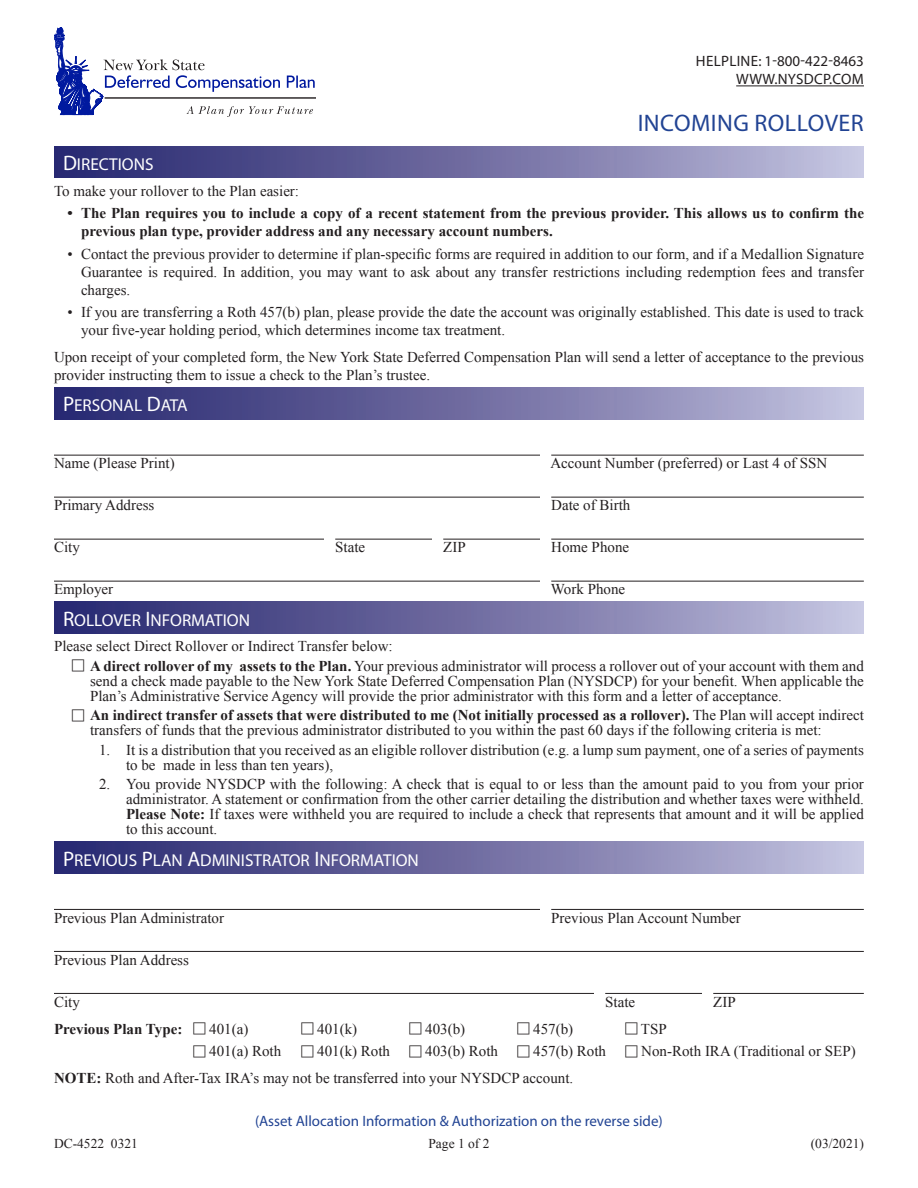
<style>
.page{position:relative;width:918px;height:1188px;background:#fff}
.page>*{position:absolute;margin:0;border:0;box-sizing:border-box;transform-origin:0 0}
.Main_Title{font:24px "Myriad Pro";letter-spacing:.02em;color:#214393}
.Section_Header{font:17.25px "Myriad Pro Regular SC820";color:#fff}
.Field_Label{font:15px/15px "Times New Roman";color:#231f20}
.Field_Label-2{font:700 15px/18px "Times New Roman";color:#231f20}
.Main_Title-2{font:15px "Myriad Pro";color:#214393}
.Helpline_and_Website{font:15px "Myriad Pro";letter-spacing:.02em;color:#231f20}
.t1{font:13.5px "Times New Roman";color:#231f20}
.s1{font-size:21px}
.s2{font-weight:700}
</style>
<div class="page">
<div style="left:54px;top:388px;width:810px;height:31px;background:linear-gradient(to right,#22216b,#c1bedc)"></div>
<hr style="left:54px;top:455px;width:486px;height:1px;background:#231f20">
<hr style="left:551px;top:455px;width:313px;height:1px;background:#231f20">
<hr style="left:54px;top:497px;width:486px;height:1px;background:#231f20">
<hr style="left:551px;top:497px;width:313px;height:1px;background:#231f20">
<hr style="left:54px;top:539px;width:270px;height:1px;background:#231f20">
<hr style="left:335px;top:539px;width:97px;height:1px;background:#231f20">
<hr style="left:443px;top:539px;width:97px;height:1px;background:#231f20">
<hr style="left:551px;top:539px;width:313px;height:1px;background:#231f20">
<hr style="left:54px;top:581px;width:486px;height:1px;background:#231f20">
<hr style="left:551px;top:581px;width:313px;height:1px;background:#231f20">
<div style="left:54px;top:842px;width:810px;height:31px;background:linear-gradient(to right,#22216b,#c1bedc)"></div>
<hr style="left:54px;top:909px;width:486px;height:1px;background:#231f20">
<hr style="left:551px;top:909px;width:313px;height:1px;background:#231f20">
<hr style="left:54px;top:951px;width:810px;height:1px;background:#231f20">
<hr style="left:54px;top:993px;width:540px;height:1px;background:#231f20">
<hr style="left:605px;top:993px;width:97px;height:1px;background:#231f20">
<hr style="left:713px;top:993px;width:151px;height:1px;background:#231f20">
<hr style="left:736px;top:86px;width:128px;height:1px;background:#231f20">
<svg style="left:54px;top:27px;width:261px;height:90px"></svg>
<div style="left:54px;top:146px;width:810px;height:32px;background:linear-gradient(to right,#22216b,#c1bedc)"></div>
<div style="left:54px;top:602px;width:810px;height:31px;background:linear-gradient(to right,#22216b,#c1bedc)"></div>
<p class="Helpline_and_Website" style="left:696px;top:52px;width:170px">HELPLINE: 1-800-422-8463</p>
<p class="Helpline_and_Website" style="left:736px;top:70px;width:129px">WWW.NYSDCP.COM</p>
<p class="Main_Title" style="left:638px;top:108px;width:227px">INCOMING ROLLOVER</p>
<p class="Section_Header" style="left:63px;top:153px;width:92px"><span class="s1">D</span>IRECTIONS</p>
<p class="Field_Label" style="left:54px;top:183px;width:247px">To make your rollover to the Plan easier:</p>
<p class="Field_Label-2" style="left:81px;top:204px;width:785px;text-indent:-14px">• The Plan requires you to include a copy of a recent statement from the previous provider. This allows us to confirm the previous plan type, provider address and any necessary account numbers.</p>
<p class="Field_Label" style="left:81px;top:244px;width:785px;line-height:18px;text-align:justify;text-indent:-14px">• Contact the previous provider to determine if plan-specific forms are required in addition to our form, and if a Medallion Signature Guarantee is required. In addition, you may want to ask about any transfer restrictions including redemption fees and transfer charges.</p>
<p class="Field_Label" style="left:81px;top:303px;width:784px;line-height:18px;text-indent:-14px">• If you are transferring a Roth 457(b) plan, please provide the date the account was originally established. This date is used to track your five-year holding period, which determines income tax treatment.</p>
<p class="Field_Label" style="left:54px;top:348px;width:812px;line-height:18px">Upon receipt of your completed form, the New York State Deferred Compensation Plan will send a letter of acceptance to the previous provider instructing them to issue a check to the Plan’s trustee.</p>
<p class="Section_Header" style="left:63px;top:395px;width:126px"><span class="s1">P</span>ERSONAL <span class="s1">D</span>ATA</p>
<p class="Field_Label" style="left:54px;top:456px;width:122px">Name (Please Print)</p>
<p class="Field_Label" style="left:550px;top:456px;width:279px">Account Number (preferred) or Last 4 of SSN</p>
<p class="Field_Label" style="left:54px;top:498px;width:102px">Primary Address</p>
<p class="Field_Label" style="left:551px;top:498px;width:81px">Date of Birth</p>
<p class="Field_Label" style="left:54px;top:540px;width:27px">City</p>
<p class="Field_Label" style="left:335px;top:540px;width:31px">State</p>
<p class="Field_Label" style="left:443px;top:540px;width:24px">ZIP</p>
<p class="Field_Label" style="left:551px;top:540px;width:79px">Home Phone</p>
<p class="Field_Label" style="left:54px;top:582px;width:61px">Employer</p>
<p class="Field_Label" style="left:551px;top:582px;width:76px">Work Phone</p>
<p class="Section_Header" style="left:63px;top:609px;width:189px"><span class="s1">R</span>OLLOVER <span class="s1">I</span> NFORMATION</p>
<p class="Field_Label" style="left:54px;top:639px;width:340px">Please select Direct Rollover or Indirect Transfer below:</p>
<p class="Field_Label" style="left:90px;top:658px;width:775px;text-align:justify"><span class="s2">A direct rollover of my assets to the Plan.</span> Your previous administrator will process a rollover out of your account with them and send a check made payable to the New York State Deferred Compensation Plan (NYSDCP) for your benefit. When applicable the Plan’s Administrative Service Agency will provide the prior administrator with this form and a letter of acceptance.</p>
<p class="Field_Label" style="left:90px;top:708px;width:775px"><span class="s2">An indirect transfer of assets that were distributed to me (Not initially processed as a rollover).</span> The Plan will accept indirect transfers of funds that the previous administrator distributed to you within the past 60 days if the following criteria is met:</p>
<p class="Field_Label" style="left:126px;top:742px;width:739px;text-indent:-27px">1. It is a distribution that you received as an eligible rollover distribution (e.g. a lump sum payment, one of a series of payments to be made in less than ten years),</p>
<p class="Field_Label" style="left:126px;top:777px;width:739px;text-align:justify;text-indent:-27px">2. You provide NYSDCP with the following: A check that is equal to or less than the amount paid to you from your prior administrator. A statement or confirmation from the other carrier detailing the distribution and whether taxes were withheld.<br><span class="s2">Please Note:</span> If taxes were withheld you are required to include a check that represents that amount and it will be applied to this account.</p>
<p class="Section_Header" style="left:63px;top:849px;width:357px"><span class="s1">P</span>REVIOUS <span class="s1">P</span>LAN <span class="s1">A</span>DMINISTRATOR <span class="s1">I</span> NFORMATION</p>
<p class="Field_Label" style="left:54px;top:910px;width:172px">Previous Plan Administrator</p>
<p class="Field_Label" style="left:551px;top:910px;width:191px">Previous Plan Account Number</p>
<p class="Field_Label" style="left:54px;top:952px;width:137px">Previous Plan Address</p>
<p class="Field_Label" style="left:54px;top:994px;width:27px">City</p>
<p class="Field_Label" style="left:605px;top:994px;width:31px">State</p>
<p class="Field_Label" style="left:713px;top:994px;width:24px">ZIP</p>
<p class="Field_Label-2" style="left:54px;top:1019px;width:130px">Previous Plan Type:</p>
<p class="Field_Label" style="left:209px;top:1021px;width:41px">401(a)</p>
<p class="Field_Label" style="left:317px;top:1021px;width:41px">401(k)</p>
<p class="Field_Label" style="left:425px;top:1021px;width:41px">403(b)</p>
<p class="Field_Label" style="left:533px;top:1021px;width:41px">457(b)</p>
<p class="Field_Label" style="left:641px;top:1021px;width:27px">TSP</p>
<p class="Field_Label" style="left:209px;top:1044px;width:74px">401(a) Roth</p>
<p class="Field_Label" style="left:317px;top:1044px;width:74px">401(k) Roth</p>
<p class="Field_Label" style="left:425px;top:1044px;width:74px">403(b) Roth</p>
<p class="Field_Label" style="left:533px;top:1044px;width:74px">457(b) Roth</p>
<p class="Field_Label" style="left:641px;top:1044px;width:216px">Non-Roth IRA (Traditional or SEP)</p>
<p class="Field_Label" style="left:54px;top:1071px;width:521px"><span class="s2">NOTE:</span> Roth and After-Tax IRA’s may not be transferred into your NYSDCP account.</p>
<p class="Main_Title-2" style="left:255px;top:1112px;width:409px">(Asset Allocation Information &amp; Authorization on the reverse side)</p>
<p class="t1" style="left:54px;top:1134px;width:85px">DC-4522 0321</p>
<p class="t1" style="left:428px;top:1134px;width:63px">Page 1 of 2</p>
<p class="t1" style="left:811px;top:1134px;width:55px">(03/2021)</p>
</div>
